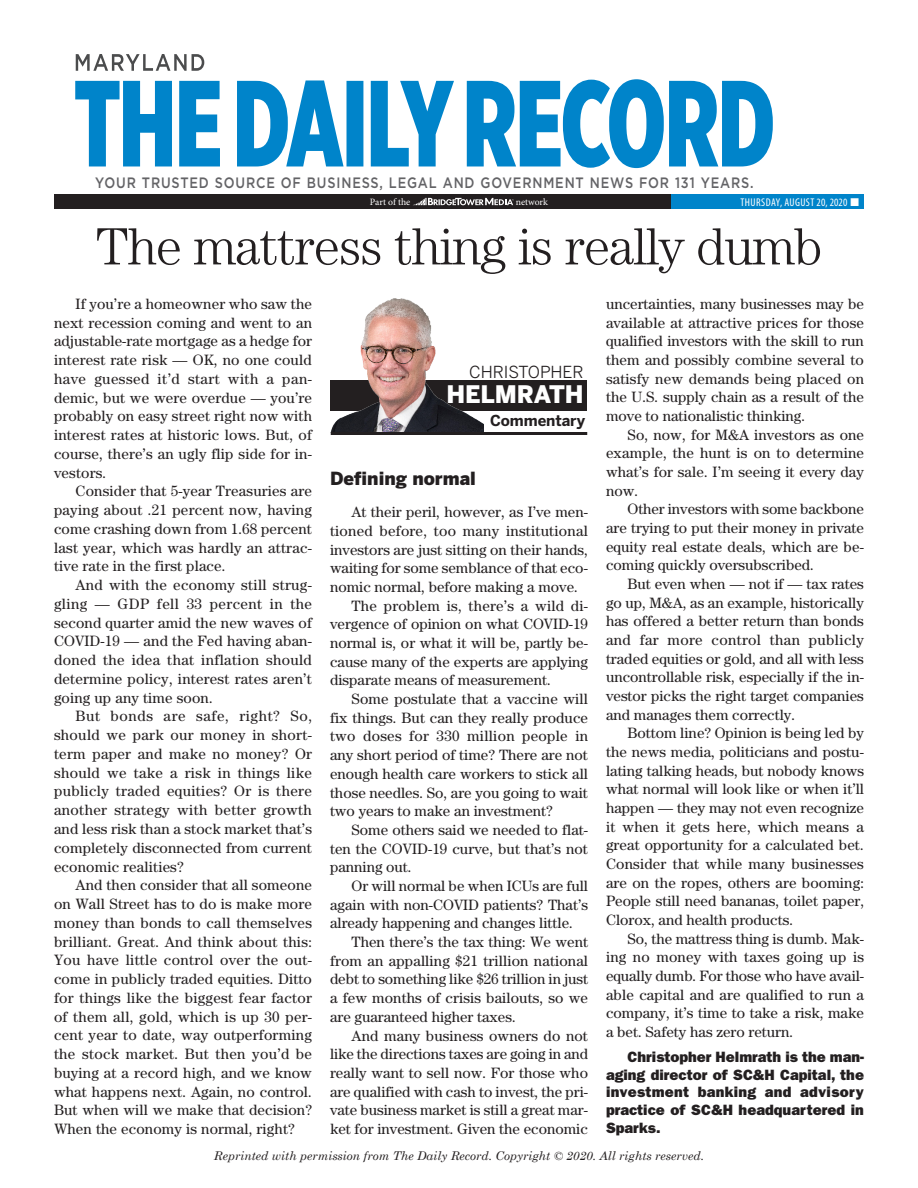
<style>
.page{position:relative;width:918px;height:1188px;background:#fff}
.page>*{position:absolute;margin:0;border:0;box-sizing:border-box;transform-origin:0 0}
.LEGAL_NEWS_HEADER{font:300 52.5px "Century Std";letter-spacing:-.02em;color:#231f20}
.HEADLINE_THIN_48_PT{font:24px "Benton Sans Black SC";letter-spacing:-.005em;color:#fff}
.IN-COPY_SUBHEAD{font:900 18px "Benton Sans";color:#231f20}
.HEADLINE_THIN_48_PT-2{font:16.5px "Benton Sans";color:#231f20}
.BODY_COPY{font:15px/18.8px "Century";color:#231f20;text-align:justify}
.BODY_COPY-2{font:15px/17.9px "ITC Franklin Gothic Std Hvy";color:#231f20;text-align:justify}
.t1{font:500 15px "Gotham";letter-spacing:.065em;color:#636366;scale:.85 1}
.HEADLINE_THIN_48_PT-3{font:700 15px "Benton Sans";letter-spacing:-.005em;color:#231f20}
.t2{font:italic 12px "Century Schoolbook";color:#231f20}
.t3{font:condensed 11.25px "Myriad Pro";letter-spacing:.035em;color:#fff}
.t4{font:9.75px "Minion Pro";letter-spacing:-.005em;color:#fff}
</style>
<div class="page">
<div style="left:54px;top:194px;width:810px;height:15px;background:#231f20"></div>
<div style="left:672px;top:194px;width:192px;height:15px;background:#0084ca"></div>
<svg style="left:413px;top:198px;width:101px;height:7px"></svg>
<svg style="left:75px;top:79px;width:698px;height:89px;fill:#0084ca"></svg>
<svg style="left:76px;top:54px;width:128px;height:17px"></svg>
<div style="left:331px;top:381px;width:256px;height:30px;background:#231f20"></div>
<img style="left:331px;top:298px;width:152px;height:134px">
<hr style="left:331px;top:432px;width:256px;height:3px;background:#231f20">
<p class="t1" style="left:95px;top:172px;width:776px">YOUR TRUSTED SOURCE OF BUSINESS, LEGAL AND GOVERNMENT NEWS FOR 131 YEARS.</p>
<p class="t4" style="left:370px;top:195px;width:42px">Part of the</p>
<p class="t4" style="left:516px;top:195px;width:34px">network</p>
<p class="t3" style="left:740px;top:195px;width:120px">THURSDAY, AUGUST 20, 2020 ■</p>
<p class="LEGAL_NEWS_HEADER" style="left:96px;top:216px;width:728px">The mattress thing is really dumb</p>
<p class="BODY_COPY" style="left:54px;top:294px;width:260px;text-indent:22px">If you’re a homeowner who saw the next recession coming and went to an adjustable-rate mortgage as a hedge for interest rate risk — OK, no one could have guessed it’d start with a pan&shy;demic, but we were overdue — you’re probably on easy street right now with interest rates at historic lows. But, of course, there’s an ugly flip side for in&shy;vestors.</p>
<p class="BODY_COPY" style="left:54px;top:482px;width:259px;text-indent:22px">Consider that 5-year Treasuries are paying about .21 percent now, having come crashing down from 1.68 percent last year, which was hardly an attrac&shy;tive rate in the first place.</p>
<p class="BODY_COPY" style="left:54px;top:575px;width:260px;text-indent:22px">And with the economy still strug&shy;gling — GDP fell 33 percent in the second quarter amid the new waves of COVID-19 — and the Fed having aban&shy;doned the idea that inflation should determine policy, interest rates aren’t going up any time soon.</p>
<p class="BODY_COPY" style="left:54px;top:707px;width:260px;text-indent:22px">But bonds are safe, right? So, should we park our money in short&shy;term paper and make no money? Or should we take a risk in things like publicly traded equities? Or is there another strategy with better growth and less risk than a stock market that’s completely disconnected from current economic realities?</p>
<p class="BODY_COPY" style="left:54px;top:875px;width:260px;text-indent:22px">And then consider that all someone on Wall Street has to do is make more money than bonds to call themselves brilliant. Great. And think about this:<br>You have little control over the out&shy;come in publicly traded equities. Ditto for things like the biggest fear factor of them all, gold, which is up 30 per&shy;cent year to date, way outperforming the stock market. But then you’d be buying at a record high, and we know what happens next. Again, no control.<br>But when will we make that decision?<br>When the economy is normal, right?</p>
<p class="HEADLINE_THIN_48_PT-2" style="left:469px;top:363px;width:116px">CHRISTOPHER</p>
<p class="HEADLINE_THIN_48_PT" style="left:447px;top:379px;width:139px">HELMRATH</p>
<p class="HEADLINE_THIN_48_PT-3" style="left:490px;top:411px;width:96px">Commentary</p>
<p class="IN-COPY_SUBHEAD" style="left:330px;top:468px;width:147px">Defining normal</p>
<p class="BODY_COPY" style="left:330px;top:502px;width:259px;text-indent:22px">At their peril, however, as I’ve men&shy;tioned before, too many institutional investors are just sitting on their hands, waiting for some semblance of that eco&shy;nomic normal, before making a move.</p>
<p class="BODY_COPY" style="left:330px;top:596px;width:260px;text-indent:22px">The problem is, there’s a wild di&shy;vergence of opinion on what COVID-19 normal is, or what it will be, partly be&shy;cause many of the experts are applying disparate means of measurement.</p>
<p class="BODY_COPY" style="left:330px;top:689px;width:260px;text-indent:22px">Some postulate that a vaccine will fix things. But can they really produce two doses for 330 million people in any short period of time? There are not enough health care workers to stick all those needles. So, are you going to wait two years to make an investment?</p>
<p class="BODY_COPY" style="left:330px;top:820px;width:259px;text-indent:22px">Some others said we needed to flat&shy;ten the COVID-19 curve, but that’s not panning out.</p>
<p class="BODY_COPY" style="left:330px;top:876px;width:260px;text-indent:22px">Or will normal be when ICUs are full again with non-COVID patients? That’s already happening and changes little.</p>
<p class="BODY_COPY" style="left:330px;top:932px;width:260px;text-indent:22px">Then there’s the tax thing: We went from an appalling $21 trillion national debt to something like $26 trillion in just a few months of crisis bailouts, so we are guaranteed higher taxes.</p>
<p class="BODY_COPY" style="left:330px;top:1026px;width:260px;text-indent:22px">And many business owners do not like the directions taxes are going in and really want to sell now. For those who are qualified with cash to invest, the pri&shy;vate business market is still a great mar&shy;ket for investment. Given the economic</p>
<p class="BODY_COPY" style="left:606px;top:294px;width:260px">uncertainties, many businesses may be available at attractive prices for those qualified investors with the skill to run them and possibly combine several to satisfy new demands being placed on the U.S. supply chain as a result of the move to nationalistic thinking.</p>
<p class="BODY_COPY" style="left:606px;top:425px;width:260px;text-indent:22px">So, now, for M&amp;A investors as one example, the hunt is on to determine what’s for sale. I’m seeing it every day now.</p>
<p class="BODY_COPY" style="left:606px;top:500px;width:260px;text-indent:22px">Other investors with some backbone are trying to put their money in private equity real estate deals, which are be&shy;coming quickly oversubscribed.</p>
<p class="BODY_COPY" style="left:606px;top:574px;width:259px;text-indent:22px">But even when — not if — tax rates go up, M&amp;A, as an example, historically has offered a better return than bonds and far more control than publicly traded equities or gold, and all with less uncontrollable risk, especially if the in&shy;vestor picks the right target companies and manages them correctly.</p>
<p class="BODY_COPY" style="left:606px;top:724px;width:260px;text-indent:22px">Bottom line? Opinion is being led by the news media, politicians and postu&shy;lating talking heads, but nobody knows what normal will look like or when it’ll happen — they may not even recognize it when it gets here, which means a great opportunity for a calculated bet.<br>Consider that while many businesses are on the ropes, others are booming:<br>People still need bananas, toilet paper, Clorox, and health products.</p>
<p class="BODY_COPY" style="left:606px;top:929px;width:260px;text-indent:22px">So, the mattress thing is dumb. Mak&shy;ing no money with taxes going up is equally dumb. For those who have avail&shy;able capital and are qualified to run a company, it’s time to take a risk, make a bet. Safety has zero return.</p>
<p class="BODY_COPY-2" style="left:606px;top:1048px;width:260px;text-indent:22px">Christopher Helmrath is the man&shy;aging director of SC&amp;H Capital, the investment banking and advisory practice of SC&amp;H headquartered in Sparks.</p>
<p class="t2" style="left:214px;top:1149px;width:492px">Reprinted with permission from The Daily Record. Copyright © 2020. All rights reserved.</p>
</div>
